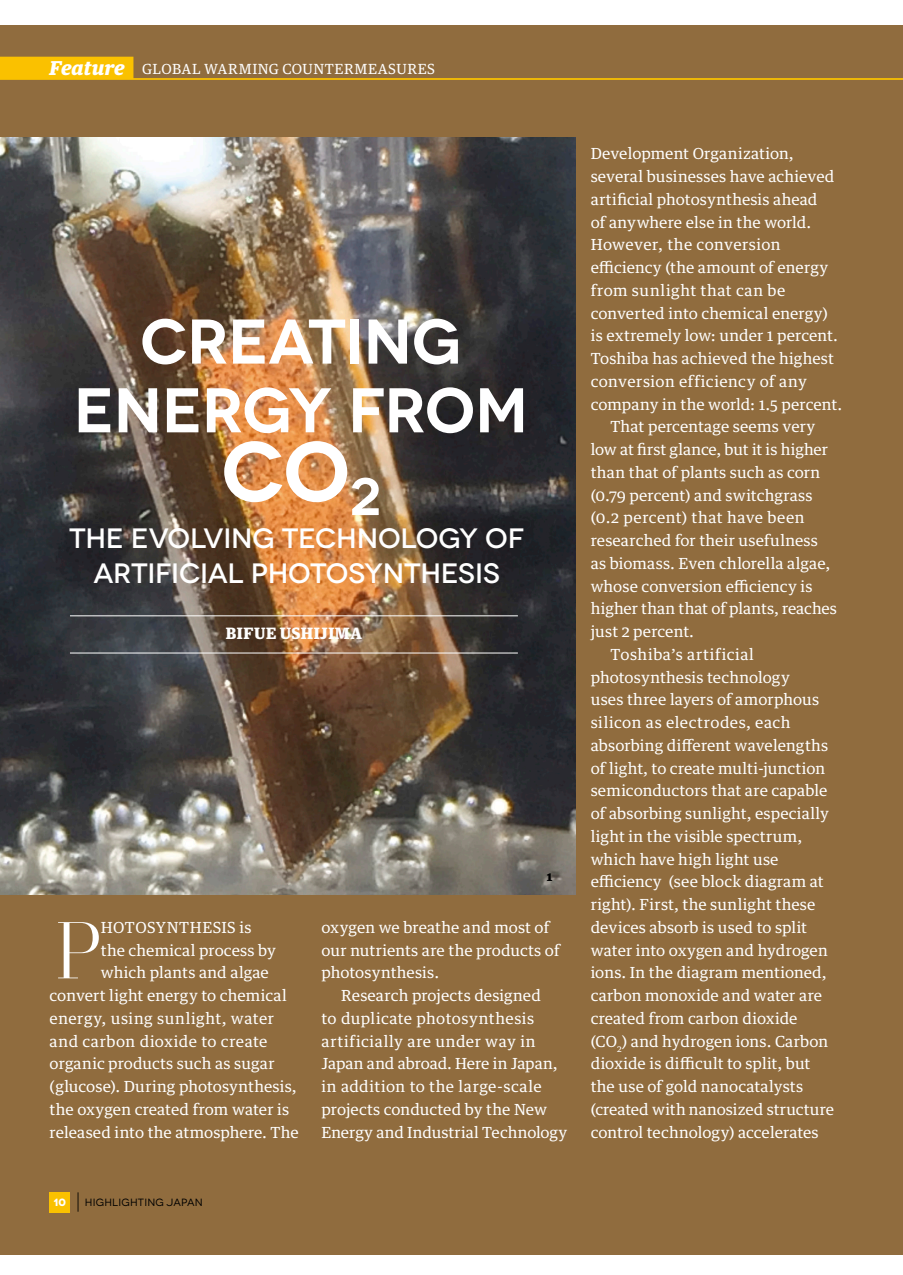
<style>
.page{position:relative;width:903px;height:1275px;background:#fff}
.page>*{position:absolute;margin:0;border:0;box-sizing:border-box;transform-origin:0 0}
.A2_Heading_smaller{font:600 84px "Novecentowide";color:#fff}
.A2_Body_Main{font:300 80.33px "Prumo Display";color:#fff}
.A2_Heading_smaller-2{font:600 63px/68.8px "Novecentowide";letter-spacing:-.02em;color:#fff;text-align:center}
.A2_Body_Main-2{font:500 28px/35px "Novecentowide";letter-spacing:-.01em;color:#fff;text-align:center}
.t1{font:300 22.75px "Novecentowide";color:#000}
.A4_Byline{font:900 15.75px "Guardian Text Egyp";letter-spacing:.035em;color:#fff}
.A2_Body_Main-3{font:15.4px/22.8px "Guardian Text Egyp";letter-spacing:.01em;color:#fff}
.A2_Body_Main-4{font:15.4px "Guardian Text Egyp";letter-spacing:.035em;color:#fff}
.A2_Body_Main-5{font:15.4px "Guardian Text Egyp";letter-spacing:.03em;color:#fff}
.t2{font:14px "Guardian Text Egyp";letter-spacing:.045em;color:#fff}
.A6_caption{font:900 12.25px "Guardian Text Egyp";color:#000}
.t3{font:10.5px "Novecentowide";letter-spacing:.02em;color:#000}
.t4{font:700 10.5px "Novecentowide";color:#fff}
.s1{font-weight:900;font-style:italic;font-size:19.25px}
</style>
<div class="page">
<div style="left:0;top:26px;width:903px;height:1229px;background:#906c3e"></div>
<img style="left:0;top:138px;width:575px;height:756px">
<div style="left:50px;top:1192px;width:20px;height:20px;background:#fac100"></div>
<svg style="left:0;top:57px;width:903px;height:23px"></svg>
<hr style="left:70px;top:615px;width:448px;height:1px;background:#fff">
<hr style="left:70px;top:653px;width:448px;height:1px;background:#fff">
<p class="t2" style="left:50px;top:57px;width:387px"><span class="s1">Feature</span> GLOBAL WARMING COUNTERMEASURES</p>
<p class="A2_Heading_smaller-2" style="left:73px;top:308px;width:456px">CREATING<br>ENERGY FROM</p>
<p class="A2_Heading_smaller" style="left:221px;top:420px;width:161px">CO<sub>2</sub></p>
<p class="A2_Body_Main-2" style="left:69px;top:521px;width:457px">THE EVOLVING TECHNOLOGY OF<br>ARTIFICIAL PHOTOSYNTHESIS</p>
<p class="A4_Byline" style="left:226px;top:620px;width:138px">BIFUE USHIJIMA</p>
<p class="A6_caption" style="left:547px;top:866px;width:7px">1</p>
<p class="A2_Body_Main" style="left:55px;top:903px;width:48px">P</p>
<p class="A2_Body_Main-5" style="left:101px;top:914px;width:152px">HOTOSYNTHESIS is</p>
<p class="A2_Body_Main-3" style="left:101px;top:937px;width:177px">the chemical process by</p>
<p class="A2_Body_Main-3" style="left:101px;top:960px;width:170px">which plants and algae</p>
<p class="A2_Body_Main-3" style="left:50px;top:983px;width:239px">convert light energy to chemical</p>
<p class="A2_Body_Main-4" style="left:50px;top:1005px;width:226px">energy, using sunlight, water</p>
<p class="A2_Body_Main-3" style="left:50px;top:1028px;width:219px">and carbon dioxide to create</p>
<p class="A2_Body_Main-3" style="left:50px;top:1051px;width:227px">organic products such as sugar</p>
<p class="A2_Body_Main-3" style="left:50px;top:1074px;width:248px">(glucose). During photosynthesis,</p>
<p class="A2_Body_Main-3" style="left:50px;top:1096px;width:241px">the oxygen created from water is</p>
<p class="A2_Body_Main-3" style="left:50px;top:1119px;width:250px">released into the atmosphere. The</p>
<h3 class="t1" style="left:76px;top:1189px;width:7px">|</h3>
<p class="t4" style="left:53px;top:1196px;width:14px">10</p>
<p class="t3" style="left:85px;top:1196px;width:119px">HIGHLIGHTING JAPAN</p>
<p class="A2_Body_Main-3" style="left:321px;top:914px;width:240px">oxygen we breathe and most of our nutrients are the products of photosynthesis.</p>
<p class="A2_Body_Main-3" style="left:321px;top:983px;width:247px;text-indent:20px">Research projects designed<br>to duplicate photosynthesis artificially are under way in<br>Japan and abroad. Here in Japan, in addition to the large-scale projects conducted by the New<br>Energy and Industrial Technology</p>
<p class="A2_Body_Main-3" style="left:591px;top:141px;width:253px">Development Organization, several businesses have achieved artificial photosynthesis ahead<br>of anywhere else in the world.<br>However, the conversion efficiency (the amount of energy from sunlight that can be converted into chemical energy) is extremely low: under 1 percent.<br>Toshiba has achieved the highest conversion efficiency of any company in the world: 1.5 percent.</p>
<p class="A2_Body_Main-3" style="left:591px;top:414px;width:248px;text-indent:20px">That percentage seems very low at first glance, but it is higher than that of plants such as corn (0.79 percent) and switchgrass (0.2 percent) that have been researched for their usefulness as biomass. Even chlorella algae, whose conversion efficiency is higher than that of plants, reaches just 2 percent.</p>
<p class="A2_Body_Main-3" style="left:591px;top:641px;width:245px;text-indent:20px">Toshiba’s artificial photosynthesis technology<br>uses three layers of amorphous silicon as electrodes, each absorbing different wavelengths of light, to create multi-junction semiconductors that are capable of absorbing sunlight, especially light in the visible spectrum, which have high light use efficiency (see block diagram at right). First, the sunlight these devices absorb is used to split water into oxygen and hydrogen ions. In the diagram mentioned, carbon monoxide and water are created from carbon dioxide (CO<sub>2</sub>) and hydrogen ions. Carbon dioxide is difficult to split, but the use of gold nanocatalysts (created with nanosized structure control technology) accelerates</p>
</div>
